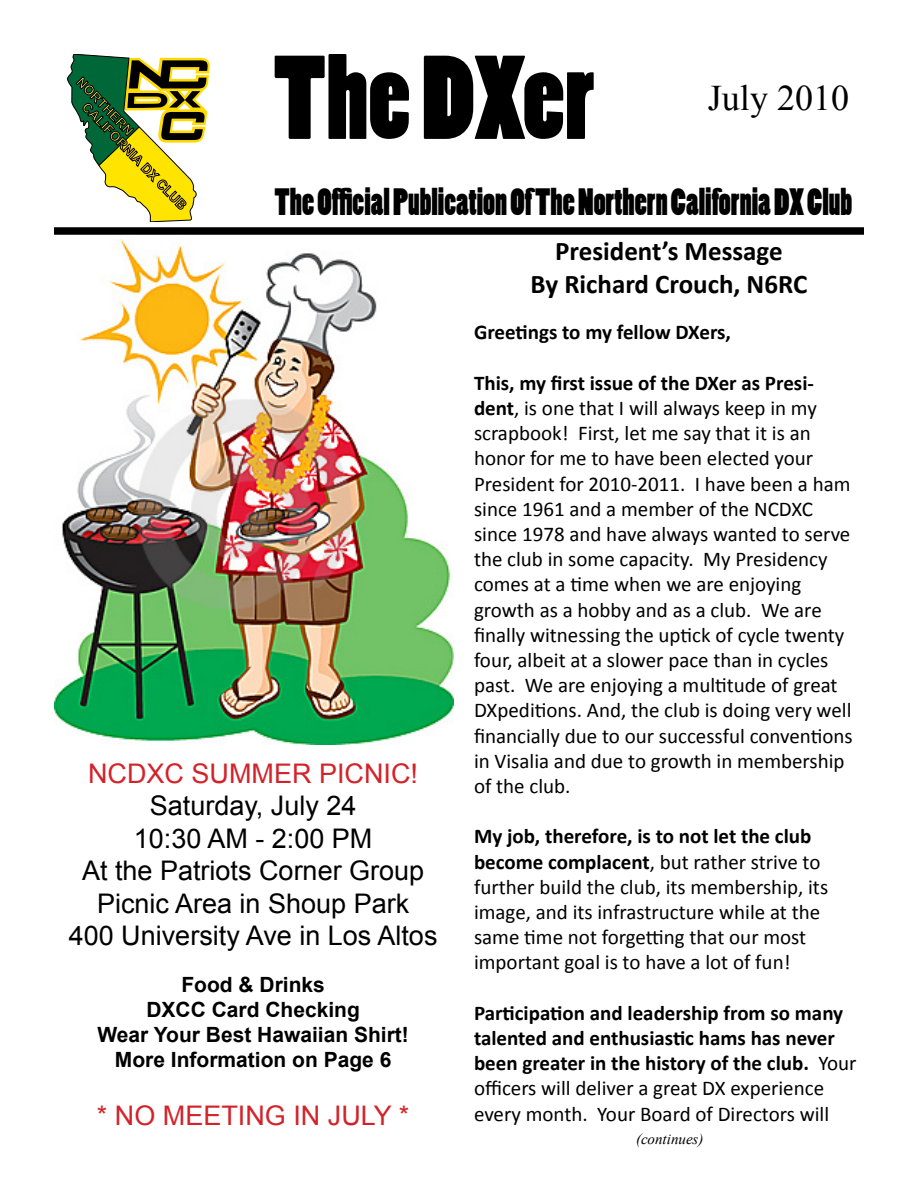
<style>
.page{position:relative;width:918px;height:1188px;background:#fff}
.page>*{position:absolute;margin:0;border:0;box-sizing:border-box;transform-origin:0 0}
.t1{font:111px "Poplar Std";color:#000}
.t2{font:36px "Times New Roman";color:#000}
.t3{font:35.55px "Poplar Std";color:#000;scale:.9 1}
.t4{font:27px/32.4px "Arial";color:#000;text-align:center}
.t5{font:700 27px/32.4px "Calibri";color:#000;text-align:center}
.t6{font:27px "Arial";color:#d2232a}
.t7{font:21px/25.2px "Calibri";color:#000}
.t8{font:700 21px/25.2px "Calibri";color:#000}
.t9{font:700 21px/25.2px "Arial";color:#000;text-align:center}
.t10{font:italic 15px "Times New Roman";color:#000}
.s1{font-weight:700}
.s2{font-weight:400}
</style>
<div class="page">
<svg style="left:67px;top:54px;width:143px;height:168px"></svg>
<div style="left:54px;top:227px;width:810px;height:8px;background:#000"></div>
<img style="left:54px;top:240px;width:399px;height:504px">
<h1 class="t1" style="left:273px;top:37px;width:324px">The DXer</h1>
<h2 class="t2" style="left:708px;top:74px;width:143px">July 2010</h2>
<h3 class="t3" style="left:274px;top:182px;width:643px">The Official Publication Of The Northern California DX Club</h3>
<p class="t5" style="left:531px;top:234px;width:278px">President’s Message<br>By Richard Crouch, N6RC</p>
<p class="t8" style="left:474px;top:319px;width:259px">Greetings to my fellow DXers,</p>
<p class="t7" style="left:474px;top:369px;width:380px"><span class="s1">This, my first issue of the DXer as Presi&shy;dent</span>, is one that I will always keep in my scrapbook! First, let me say that it is an honor for me to have been elected your President for 2010-2011. I have been a ham since 1961 and a member of the NCDXC since 1978 and have always wanted to serve the club in some capacity. My Presidency comes at a time when we are enjoying growth as a hobby and as a club. We are finally witnessing the uptick of cycle twenty four, albeit at a slower pace than in cycles past. We are enjoying a multitude of great DXpeditions. And, the club is doing very well financially due to our successful conventions in Visalia and due to growth in membership of the club.</p>
<p class="t7" style="left:474px;top:823px;width:356px"><span class="s1">My job, therefore, is to not let the club become complacent</span>, but rather strive to further build the club, its membership, its image, and its infrastructure while at the same time not forgetting that our most important goal is to have a lot of fun!</p>
<p class="t8" style="left:474px;top:999px;width:384px">Participation and leadership from so many talented and enthusiastic hams has never been greater in the history of the club. <span class="s2">Your officers will deliver a great DX experience every month. Your Board of Directors will</span></p>
<p class="t6" style="left:88px;top:756px;width:331px">NCDXC SUMMER PICNIC!</p>
<p class="t4" style="left:69px;top:790px;width:370px">Saturday, July 24<br>10:30 AM - 2:00 PM<br>At the Patriots Corner Group<br>Picnic Area in Shoup Park<br>400 University Ave in Los Altos</p>
<p class="t9" style="left:97px;top:972px;width:313px">Food &amp; Drinks<br>DXCC Card Checking<br>Wear Your Best Hawaiian Shirt!<br>More Information on Page 6</p>
<p class="t6" style="left:97px;top:1098px;width:314px">* NO MEETING IN JULY *</p>
<p class="t10" style="left:636px;top:1129px;width:69px">(continues)</p>
</div>
